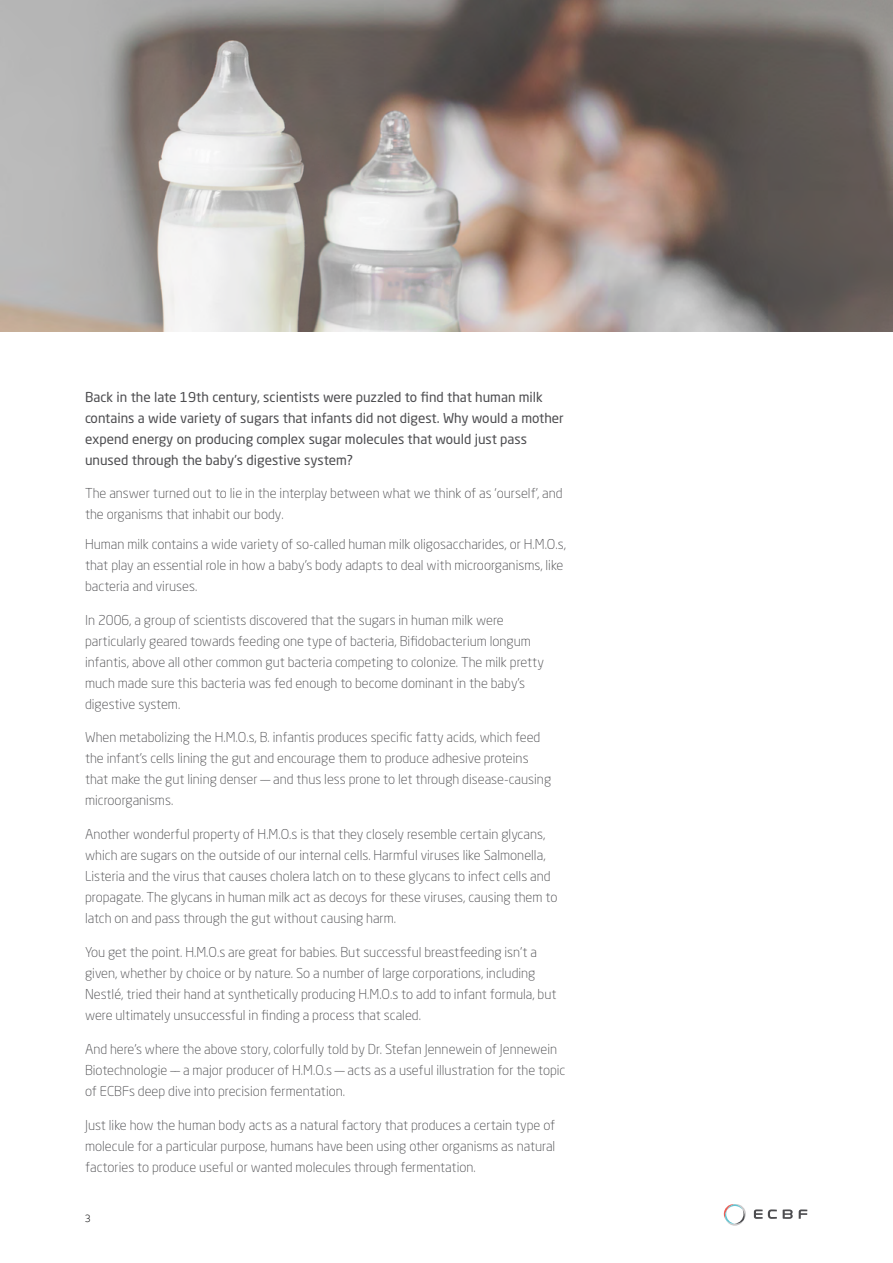
<style>
.page{position:relative;width:893px;height:1263px;background:#fff}
.page>*{position:absolute;margin:0;border:0;box-sizing:border-box;transform-origin:0 0}
.t1{font:300 13.5px/21px "Neo Sans Pro";color:#4d4d50}
.t2{font:13.5px/21px "Neo Sans Pro";color:#4d4d50}
.t3{font:300 10.5px "Indeed Sans";color:#020203}
</style>
<div class="page">
<svg style="left:754px;top:1209px;width:23px;height:10px"></svg>
<svg style="left:783px;top:1209px;width:10px;height:10px"></svg>
<svg style="left:799px;top:1209px;width:8px;height:10px"></svg>
<svg style="left:724px;top:1204px;width:22px;height:22px"></svg>
<svg style="left:0;top:0;width:893px;height:332px"></svg>
<p class="t2" style="left:85px;top:386px;width:480px">Back in the late 19th century, scientists were puzzled to find that human milk contains a wide variety of sugars that infants did not digest. Why would a mother expend energy on producing complex sugar molecules that would just pass unused through the baby’s digestive system?</p>
<p class="t1" style="left:85px;top:483px;width:479px">The answer turned out to lie in the interplay between what we think of as ‘ourself’, and the organisms that inhabit our body.</p>
<p class="t1" style="left:85px;top:533px;width:482px">Human milk contains a wide variety of so-called human milk oligosaccharides, or H.M.O.s, that play an essential role in how a baby’s body adapts to deal with microorganisms, like bacteria and viruses.</p>
<p class="t1" style="left:85px;top:609px;width:460px">In 2006, a group of scientists discovered that the sugars in human milk were particularly geared towards feeding one type of bacteria, Bifidobacterium longum infantis, above all other common gut bacteria competing to colonize. The milk pretty much made sure this bacteria was fed enough to become dominant in the baby’s digestive system.</p>
<p class="t1" style="left:85px;top:727px;width:468px">When metabolizing the H.M.O.s, B. infantis produces specific fatty acids, which feed the infant’s cells lining the gut and encourage them to produce adhesive proteins that make the gut lining denser –– and thus less prone to let through disease-causing microorganisms.</p>
<p class="t1" style="left:85px;top:824px;width:474px">Another wonderful property of H.M.O.s is that they closely resemble certain glycans, which are sugars on the outside of our internal cells. Harmful viruses like Salmonella, Listeria and the virus that causes cholera latch on to these glycans to infect cells and propagate. The glycans in human milk act as decoys for these viruses, causing them to latch on and pass through the gut without causing harm.</p>
<p class="t1" style="left:85px;top:941px;width:473px">You get the point. H.M.O.s are great for babies. But successful breastfeeding isn’t a given, whether by choice or by nature. So a number of large corporations, including Nestlé, tried their hand at synthetically producing H.M.O.s to add to infant formula, but were ultimately unsuccessful in finding a process that scaled.</p>
<p class="t1" style="left:85px;top:1038px;width:482px">And here’s where the above story, colorfully told by Dr. Stefan Jennewein of Jennewein<br>Biotechnologie –– a major producer of H.M.O.s –– acts as a useful illustration for the topic of ECBFs deep dive into precision fermentation.</p>
<p class="t1" style="left:85px;top:1114px;width:472px;text-align:justify">Just like how the human body acts as a natural factory that produces a certain type of molecule for a particular purpose, humans have been using other organisms as natural factories to produce useful or wanted molecules through fermentation.</p>
<p class="t3" style="left:85px;top:1212px;width:7px">3</p>
</div>
